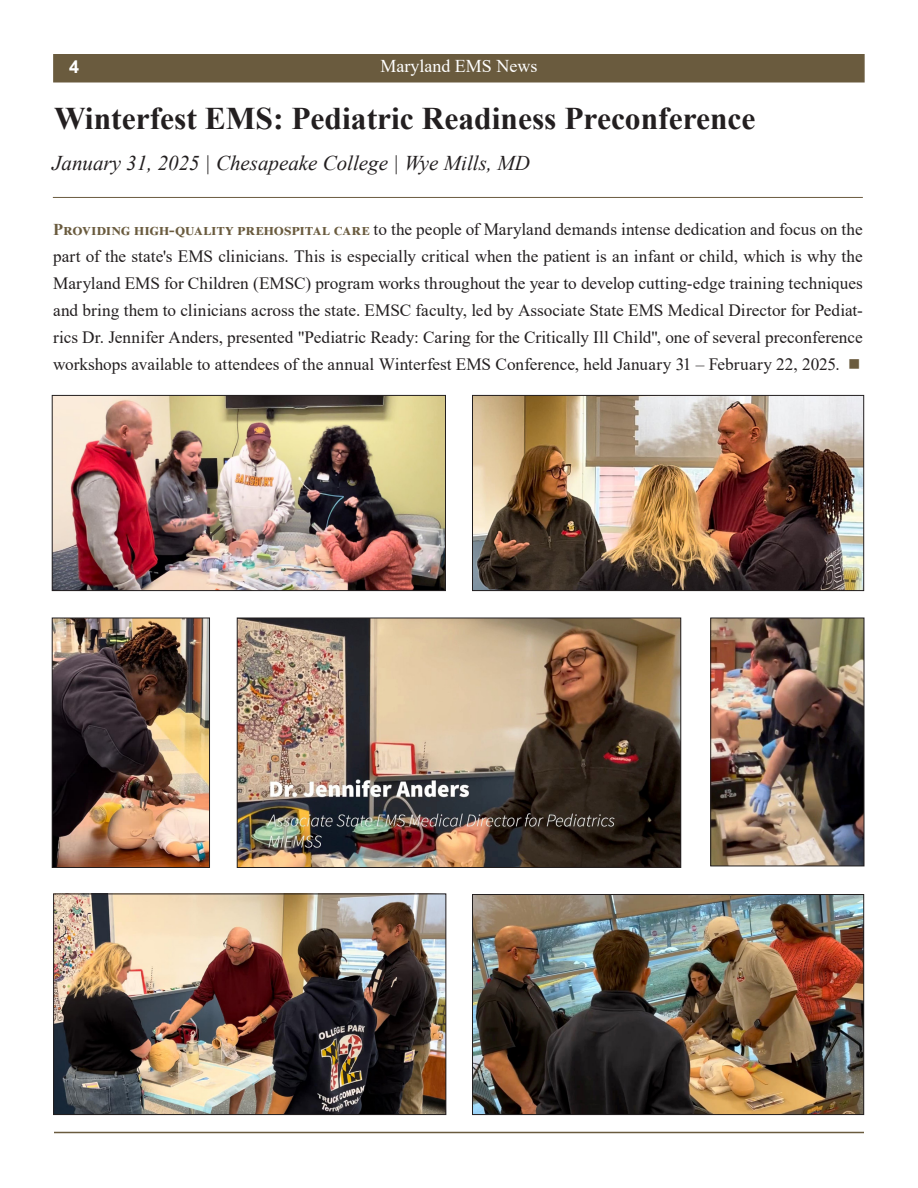
<style>
.page{position:relative;width:918px;height:1188px;background:#fff}
.page>*{position:absolute;margin:0;border:0;box-sizing:border-box;transform-origin:0 0}
.Header1{font:700 31.5px "Times New Roman";color:#231f20}
.Header1-2{font:italic 21px "Times New Roman";color:#231f20}
.t1{font:18px "Times New Roman";color:#fff}
.t2{font:700 18px "Arial";color:#fff}
.EMS_News___Body{font:17.25px/27px "Times New Roman";color:#231f20;text-align:justify}
.s1{font-weight:700;font-size:16.5px;color:#6a5b3e}
.s2{color:#6a5b3e}
</style>
<div class="page">
<div style="left:53px;top:54px;width:812px;height:28px;background:#6a5b3e"></div>
<hr style="left:54px;top:1132px;width:810px;height:1px;background:#6a5b3e">
<hr style="left:53px;top:197px;width:810px;height:1px;background:#6a5b3e">
<img style="left:239px;top:620px;width:440px;height:246px">
<div style="left:237px;top:618px;width:444px;height:250px;border:1px solid #231f20"></div>
<img style="left:474px;top:397px;width:388px;height:192px">
<div style="left:472px;top:395px;width:392px;height:196px;border:1px solid #231f20"></div>
<img style="left:54px;top:397px;width:390px;height:192px">
<div style="left:52px;top:395px;width:394px;height:196px;border:1px solid #231f20"></div>
<img style="left:54px;top:620px;width:154px;height:246px">
<div style="left:52px;top:618px;width:158px;height:250px;border:1px solid #231f20"></div>
<img style="left:55px;top:896px;width:389px;height:217px">
<div style="left:53px;top:894px;width:393px;height:221px;border:1px solid #231f20"></div>
<img style="left:474px;top:896px;width:388px;height:217px">
<div style="left:472px;top:894px;width:392px;height:221px;border:1px solid #231f20"></div>
<img style="left:713px;top:620px;width:149px;height:244px">
<div style="left:711px;top:618px;width:153px;height:248px;border:1px solid #231f20"></div>
<p class="t2" style="left:69px;top:54px;width:12px">4</p>
<p class="t1" style="left:381px;top:54px;width:158px">Maryland EMS News</p>
<p class="Header1" style="left:54px;top:95px;width:703px">Winterfest EMS: Pediatric Readiness Preconference</p>
<p class="Header1-2" style="left:52px;top:149px;width:479px">January 31, 2025 | Chesapeake College | Wye Mills, MD</p>
<p class="EMS_News___Body" style="left:53px;top:215px;width:811px"><span class="s1">Providing high-quality prehospital care</span> to the people of Maryland demands intense dedication and focus on the part of the state's EMS clinicians. This is especially critical when the patient is an infant or child, which is why the Maryland EMS for Children (EMSC) program works throughout the year to develop cutting-edge training techniques and bring them to clinicians across the state. EMSC faculty, led by Associate State EMS Medical Director for Pediat&shy;rics Dr. Jennifer Anders, presented "Pediatric Ready: Caring for the Critically Ill Child", one of several preconference workshops available to attendees of the annual Winterfest EMS Conference, held January 31 – February 22, 2025. <span class="s2">■</span></p>
</div>
